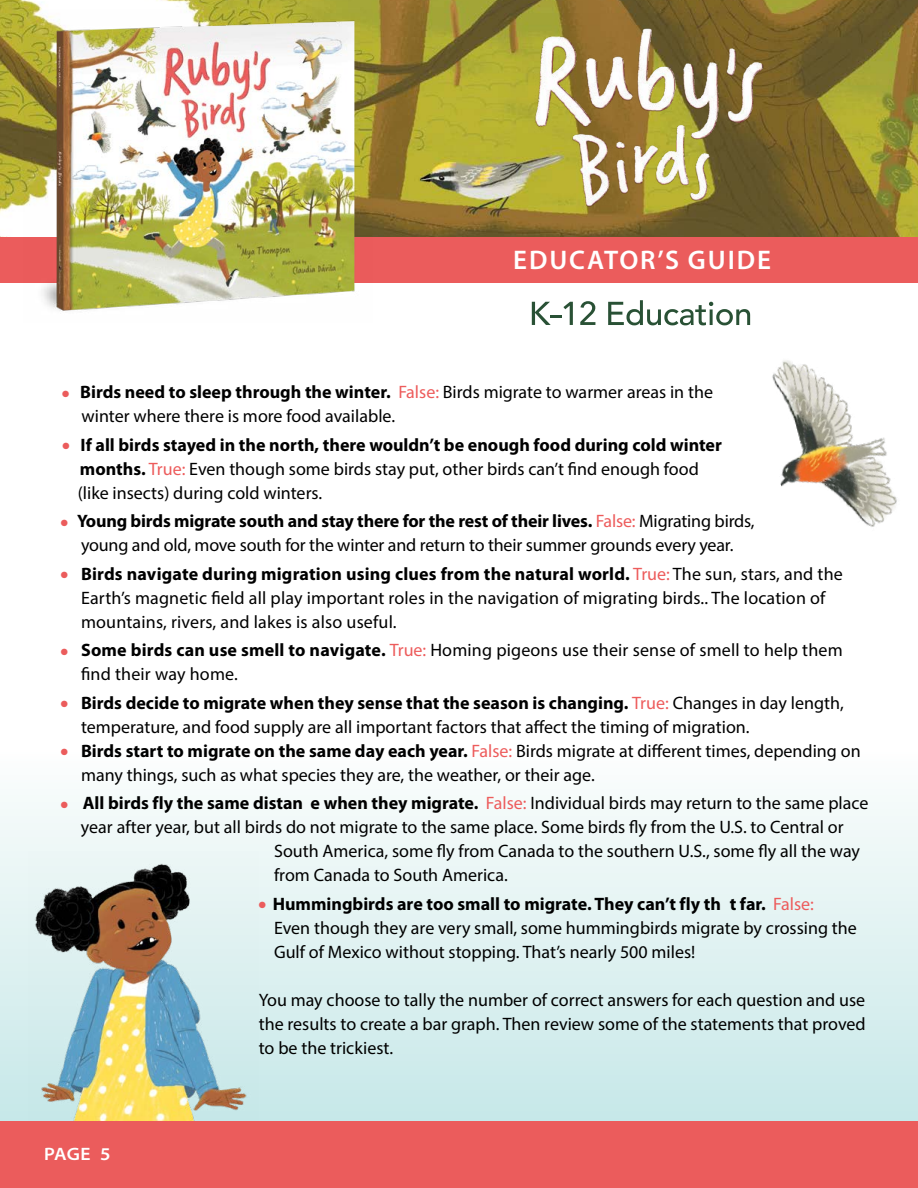
<style>
.page{position:relative;width:918px;height:1188px;background:#fff}
.page>*{position:absolute;margin:0;border:0;box-sizing:border-box;transform-origin:0 0}
.t1{font:600 27px "Myriad Pro";letter-spacing:.07em;color:#fff}
.t2{font:18px/24px "Myriad Pro";color:#000}
.t3{font:700 18px "Myriad Pro";color:#000}
.t4{font:600 semi-expanded 18px "Myriad Pro";color:#fff}
.s1{color:#eb5c5c}
.s2{font-weight:700}
.s3{color:#ed5c5c}
.s4{font-weight:400;color:#ed5c5c}
.s5{font-weight:400}
</style>
<div class="page">
<svg style="left:0;top:802px;width:918px;height:319px"></svg>
<img style="left:0;top:0;width:918px;height:237px">
<div style="left:0;top:237px;width:918px;height:45px;background:#eb5c5c"></div>
<div style="left:0;top:1121px;width:918px;height:67px;background:#eb5c5c"></div>
<img style="left:23px;top:10px;width:350px;height:301px">
<img style="left:512px;top:14px;width:285px;height:202px">
<img style="left:29px;top:852px;width:230px;height:268px">
<img style="left:772px;top:360px;width:125px;height:167px">
<svg style="left:532px;top:302px;width:41px;height:23px"></svg>
<svg style="left:580px;top:301px;width:15px;height:24px"></svg>
<svg style="left:608px;top:300px;width:142px;height:25px"></svg>
<h1 class="t1" style="left:513px;top:243px;width:259px">EDUCATOR’S GUIDE</h1>
<p class="t2" style="left:82px;top:380px;width:633px;text-indent:-19px"><span class="s1">●</span> <span class="s2">Birds need to sleep through the winter.</span> <span class="s3">False:</span> Birds migrate to warmer areas in the winter where there is more food available.</p>
<p class="t2" style="left:78px;top:433px;width:646px;text-indent:-15px"><span class="s1">●</span> <span class="s2">If all birds stayed in the north, there wouldn’t be enough food during cold winter months.</span> <span class="s3">True:</span> Even though some birds stay put, other birds can’t find enough food (like insects) during cold winters.</p>
<p class="t2" style="left:61px;top:509px;width:695px;text-align:center"><span class="s1">●</span> <span class="s2">Young birds migrate south and stay there for the rest of their lives.</span> <span class="s3">False:</span> Migrating birds, young and old, move south for the winter and return to their summer grounds every year.</p>
<p class="t2" style="left:81px;top:562px;width:763px;text-indent:-20px"><span class="s1">●</span> <span class="s2">Birds navigate during migration using clues from the natural world.</span> <span class="s3">True:</span> The sun, stars, and the<br>Earth’s magnetic field all play important roles in the navigation of migrating birds.. The location of mountains, rivers, and lakes is also useful.</p>
<p class="t2" style="left:81px;top:638px;width:763px;text-indent:-20px"><span class="s1">●</span> <span class="s2">Some birds can use smell to navigate.</span> <span class="s3">True:</span> Homing pigeons use their sense of smell to help them find their way home.</p>
<p class="t2" style="left:81px;top:691px;width:764px;text-indent:-20px"><span class="s1">●</span> <span class="s2">Birds decide to migrate when they sense that the season is changing.</span> <span class="s3">True:</span> Changes in day length, temperature, and food supply are all important factors that affect the timing of migration.</p>
<p class="t2" style="left:81px;top:739px;width:781px;text-indent:-20px"><span class="s1">●</span> <span class="s2">Birds start to migrate on the same day each year.</span> <span class="s3">False:</span> Birds migrate at different times, depending on many things, such as what species they are, the weather, or their age.</p>
<p class="t3" style="left:61px;top:792px;width:809px"><span class="s1">●</span> All birds fly the same distan e when they migrate. <span class="s4">False:</span> <span class="s5">Individual birds may return to the same place</span></p>
<p class="t2" style="left:81px;top:815px;width:764px">year after year, but all birds do not migrate to the same place. Some birds fly from the U.S. to Central or</p>
<p class="t2" style="left:274px;top:839px;width:588px">South America, some fly from Canada to the southern U.S., some fly all the way</p>
<p class="t2" style="left:274px;top:863px;width:235px">from Canada to South America.</p>
<p class="t2" style="left:274px;top:892px;width:584px;text-indent:-15px"><span class="s1">●</span> <span class="s2">Hummingbirds are too small to migrate. They can’t fly th t far.</span> <span class="s3">False:<br></span>Even though they are very small, some hummingbirds migrate by crossing the<br>Gulf of Mexico without stopping. That’s nearly 500 miles!</p>
<p class="t2" style="left:259px;top:988px;width:608px;text-align:justify">You may choose to tally the number of correct answers for each question and use the results to create a bar graph. Then review some of the statements that proved to be the trickiest.</p>
<p class="t4" style="left:44px;top:1142px;width:68px">PAGE 5</p>
</div>
